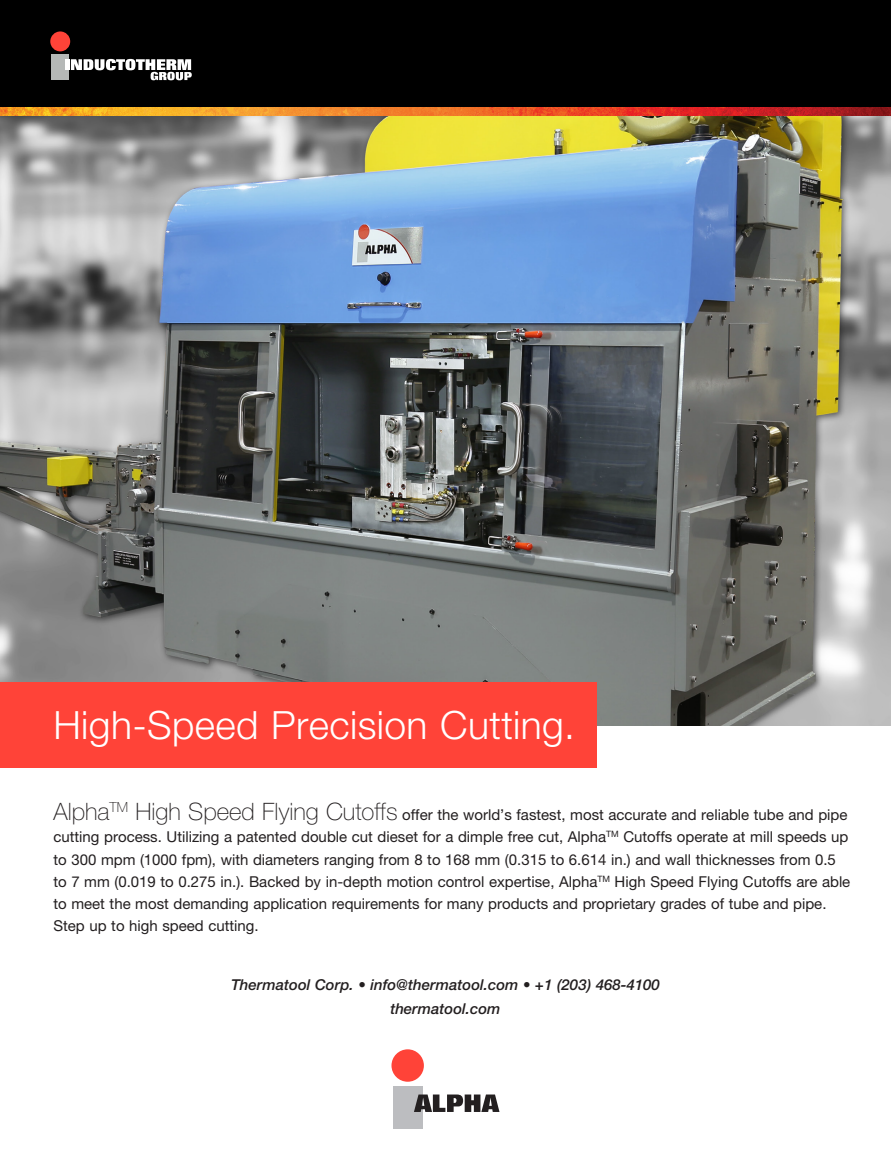
<style>
.page{position:relative;width:891px;height:1161px;background:#fff}
.page>*{position:absolute;margin:0;border:0;box-sizing:border-box;transform-origin:0 0}
.Headline{font:300 39px "Helvetica Neue LT Pro";letter-spacing:.01em;color:#fff}
.body_copy{font:15px/22.2px "Helvetica Neue LT Pro";color:#231f20}
.body_copy-2{font:italic 500 15px "Helvetica Neue LT Pro";color:#231f20}
.s1{font-weight:100;font-size:24px}
</style>
<div class="page">
<div style="left:0;top:0;width:891px;height:725px;background:#000"></div>
<img style="left:0;top:116px;width:891px;height:609px">
<div style="left:0;top:683px;width:596px;height:85px;background:#ff4338"></div>
<div style="left:392px;top:1049px;width:32px;height:33px;background:#ff4338;border-radius:50%"></div>
<div style="left:393px;top:1087px;width:29px;height:41px;background:#bcbdc0"></div>
<svg style="left:414px;top:1095px;width:85px;height:17px"></svg>
<img style="left:0;top:107px;width:891px;height:9px">
<div style="left:50px;top:31px;width:20px;height:20px;background:#ff4338;border-radius:50%"></div>
<div style="left:51px;top:54px;width:18px;height:26px;background:#b5b8b7"></div>
<hr style="left:65px;top:59px;width:4px;height:11px;background:#fff">
<svg style="left:71px;top:59px;width:121px;height:21px"></svg>
<p class="Headline" style="left:53px;top:702px;width:523px">High-Speed Precision Cutting.</p>
<p class="body_copy" style="left:53px;top:803px;width:798px"><span class="s1">Alpha</span><sup>TM</sup> <span class="s1">High Speed Flying Cutoffs</span> offer the world’s fastest, most accurate and reliable tube and pipe cutting process. Utilizing a patented double cut dieset for a dimple free cut, Alpha<sup>TM</sup> Cutoffs operate at mill speeds up to 300 mpm (1000 fpm), with diameters ranging from 8 to 168 mm (0.315 to 6.614 in.) and wall thicknesses from 0.5 to 7 mm (0.019 to 0.275 in.). Backed by in-depth motion control expertise, Alpha<sup>TM</sup> High Speed Flying Cutoffs are able to meet the most demanding application requirements for many products and proprietary grades of tube and pipe.<br>Step up to high speed cutting.</p>
<p class="body_copy-2" style="left:231px;top:976px;width:430px">Thermatool Corp. • info@thermatool.com • +1 (203) 468-4100</p>
<p class="body_copy-2" style="left:390px;top:1000px;width:112px">thermatool.com</p>
</div>
